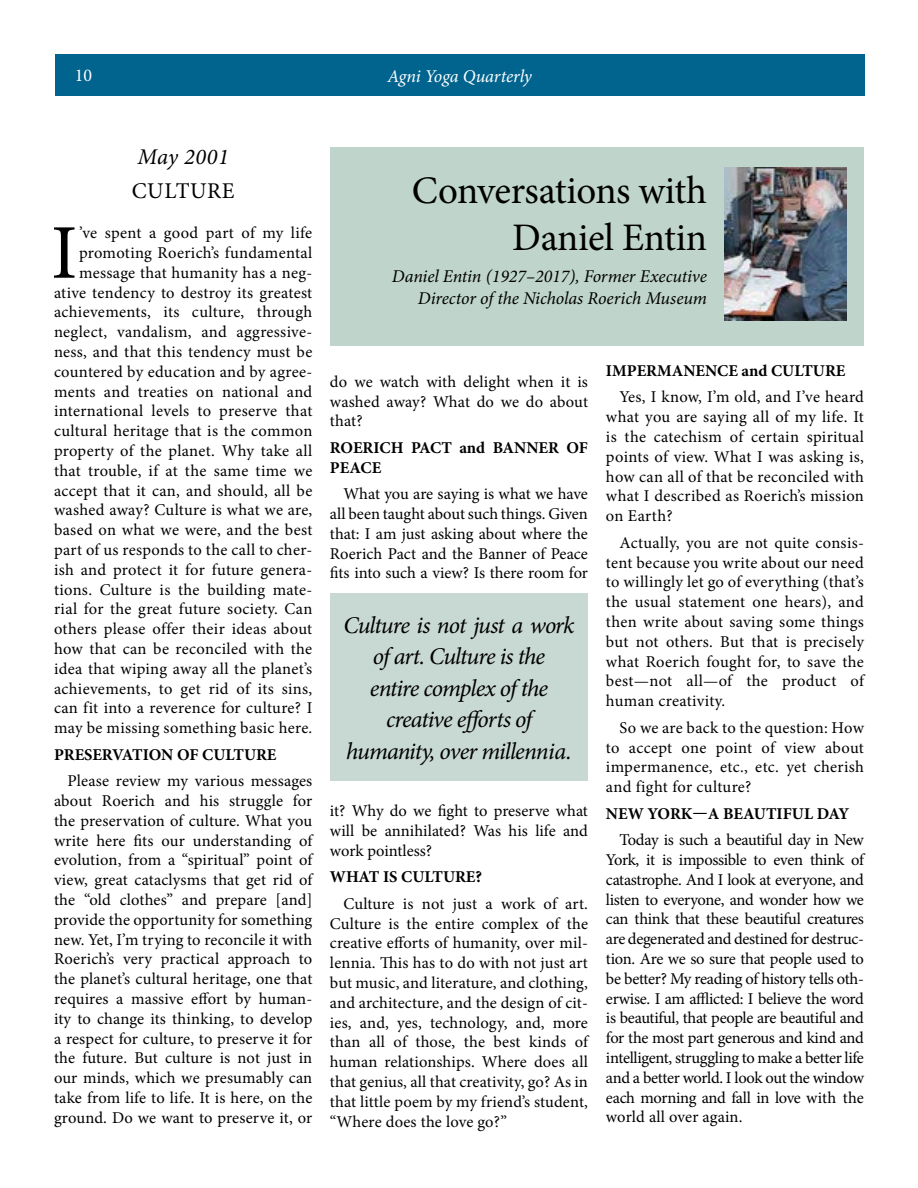
<style>
.page{position:relative;width:918px;height:1188px;background:#fff}
.page>*{position:absolute;margin:0;border:0;box-sizing:border-box;transform-origin:0 0}
.t1{font:77.4px "Minion Pro";color:#000}
.t2{font:39px/46.8px "Minion Pro";letter-spacing:-.01em;color:#000;text-align:right}
.t3{font:italic 24px/31.5px "Minion Pro";letter-spacing:-.04em;color:#000;text-align:center}
.t4{font:italic 22.5px "Minion Pro";letter-spacing:.025em;color:#000}
.t5{font:22.5px "Minion Pro";letter-spacing:.025em;color:#000}
.t6{font:italic 18px/21.6px "Minion Pro";letter-spacing:-.005em;color:#000;text-align:right}
.t7{font:italic 18px "Minion Pro";letter-spacing:-.005em;color:#fff}
.t8{font:18px "Minion Pro";color:#fff}
.t9{font:16.5px/19.8px "Minion Pro";letter-spacing:.015em;color:#000;text-align:justify}
.t10{font:700 16.5px/19.8px "Minion Pro";color:#000}
</style>
<div class="page">
<div style="left:55px;top:54px;width:810px;height:41px;background:#00648e"></div>
<div style="left:330px;top:148px;width:534px;height:198px;background:#bfd5cb"></div>
<img style="left:724px;top:168px;width:122px;height:153px">
<div style="left:330px;top:593px;width:258px;height:188px;background:#c8d8d2"></div>
<p class="t8" style="left:75px;top:63px;width:19px">10</p>
<p class="t7" style="left:388px;top:64px;width:146px">Agni Yoga Quarterly</p>
<h3 class="t4" style="left:137px;top:142px;width:93px">May 2001</h3>
<h3 class="t5" style="left:132px;top:176px;width:104px">CULTURE</h3>
<p class="t9" style="left:54px;top:223px;width:260px;text-align:right">’ve spent a good part of my life promoting Roerich’s fundamental message that humanity has a neg&shy;ative tendency to destroy its greatest achievements, its culture, through neglect, vandalism, and aggressive&shy;ness, and that this tendency must be countered by education and by agree&shy;ments and treaties on national and international levels to preserve that cultural heritage that is the common property of the planet. Why take all that trouble, if at the same time we accept that it can, and should, all be washed away? Culture is what we are, based on what we were, and the best part of us responds to the call to cher&shy;ish and protect it for future genera&shy;tions. Culture is the building mate&shy;rial for the great future society. Can others please offer their ideas about how that can be reconciled with the idea that wiping away all the planet’s achievements, to get rid of its sins, can fit into a reverence for culture? I may be missing something basic here.</p>
<p class="t10" style="left:54px;top:744px;width:224px">PRESERVATION OF CULTURE</p>
<p class="t9" style="left:54px;top:771px;width:260px;text-indent:13px">Please review my various messages about Roerich and his struggle for the preservation of culture. What you write here fits our understanding of evolution, from a “spiritual” point of view, great cataclysms that get rid of the “old clothes” and prepare [and] provide the opportunity for something new. Yet, I’m trying to reconcile it with Roerich’s very practical approach to the planet’s cultural heritage, one that requires a massive effort by human&shy;ity to change its thinking, to develop a respect for culture, to preserve it for the future. But culture is not just in our minds, which we presumably can take from life to life. It is here, on the ground. Do we want to preserve it, or</p>
<h1 class="t1" style="left:51px;top:201px;width:28px">I</h1>
<h2 class="t2" style="left:412px;top:168px;width:297px">Conversations with<br>Daniel Entin</h2>
<p class="t6" style="left:392px;top:265px;width:317px">Daniel Entin (1927–2017), Former Executive<br>Director of the Nicholas Roerich Museum</p>
<p class="t9" style="left:330px;top:372px;width:260px">do we watch with delight when it is washed away? What do we do about that?</p>
<p class="t10" style="left:330px;top:438px;width:259px">ROERICH PACT and BANNER OF<br>PEACE</p>
<p class="t9" style="left:330px;top:484px;width:260px;text-indent:13px">What you are saying is what we have all been taught about such things. Given that: I am just asking about where the Roerich Pact and the Banner of Peace fits into such a view? Is there room for</p>
<h3 class="t3" style="left:344px;top:610px;width:232px">Culture is not just a work of art. Culture is the<br>entire complex of the creative efforts of humanity, over millennia.</h3>
<p class="t9" style="left:330px;top:801px;width:260px">it? Why do we fight to preserve what will be annihilated? Was his life and work pointless?</p>
<p class="t10" style="left:330px;top:867px;width:154px">WHAT IS CULTURE?</p>
<p class="t9" style="left:330px;top:894px;width:260px;text-indent:13px">Culture is not just a work of art.<br>Culture is the entire complex of the creative efforts of humanity, over mil&shy;lennia. This has to do with not just art but music, and literature, and clothing, and architecture, and the design of cit&shy;ies, and, yes, technology, and, more than all of those, the best kinds of human relationships. Where does all that genius, all that creativity, go? As in that little poem by my friend’s student, “Where does the love go?”</p>
<p class="t10" style="left:606px;top:361px;width:241px">IMPERMANENCE and CULTURE</p>
<p class="t9" style="left:606px;top:387px;width:260px;text-indent:13px">Yes, I know, I’m old, and I’ve heard what you are saying all of my life. It is the catechism of certain spiritual points of view. What I was asking is, how can all of that be reconciled with what I described as Roerich’s mission on Earth?</p>
<p class="t9" style="left:606px;top:533px;width:260px;text-indent:13px">Actually, you are not quite consis&shy;tent because you write about our need to willingly let go of everything (that’s the usual statement one hears), and then write about saving some things but not others. But that is precisely what Roerich fought for, to save the best—not all—of the product of human creativity.</p>
<p class="t9" style="left:606px;top:718px;width:259px;text-indent:13px">So we are back to the question: How to accept one point of view about impermanence, etc., etc. yet cherish and fight for culture?</p>
<p class="t10" style="left:606px;top:803px;width:245px">NEW YORK—A BEAUTIFUL DAY</p>
<p class="t9" style="left:606px;top:830px;width:260px;text-indent:13px">Today is such a beautiful day in New York, it is impossible to even think of catastrophe. And I look at everyone, and listen to everyone, and wonder how we can think that these beautiful creatures are degenerated and destined for destruc&shy;tion. Are we so sure that people used to be better? My reading of history tells oth&shy;erwise. I am afflicted: I believe the word is beautiful, that people are beautiful and for the most part generous and kind and intelligent, struggling to make a better life and a better world. I look out the window each morning and fall in love with the world all over again.</p>
</div>
